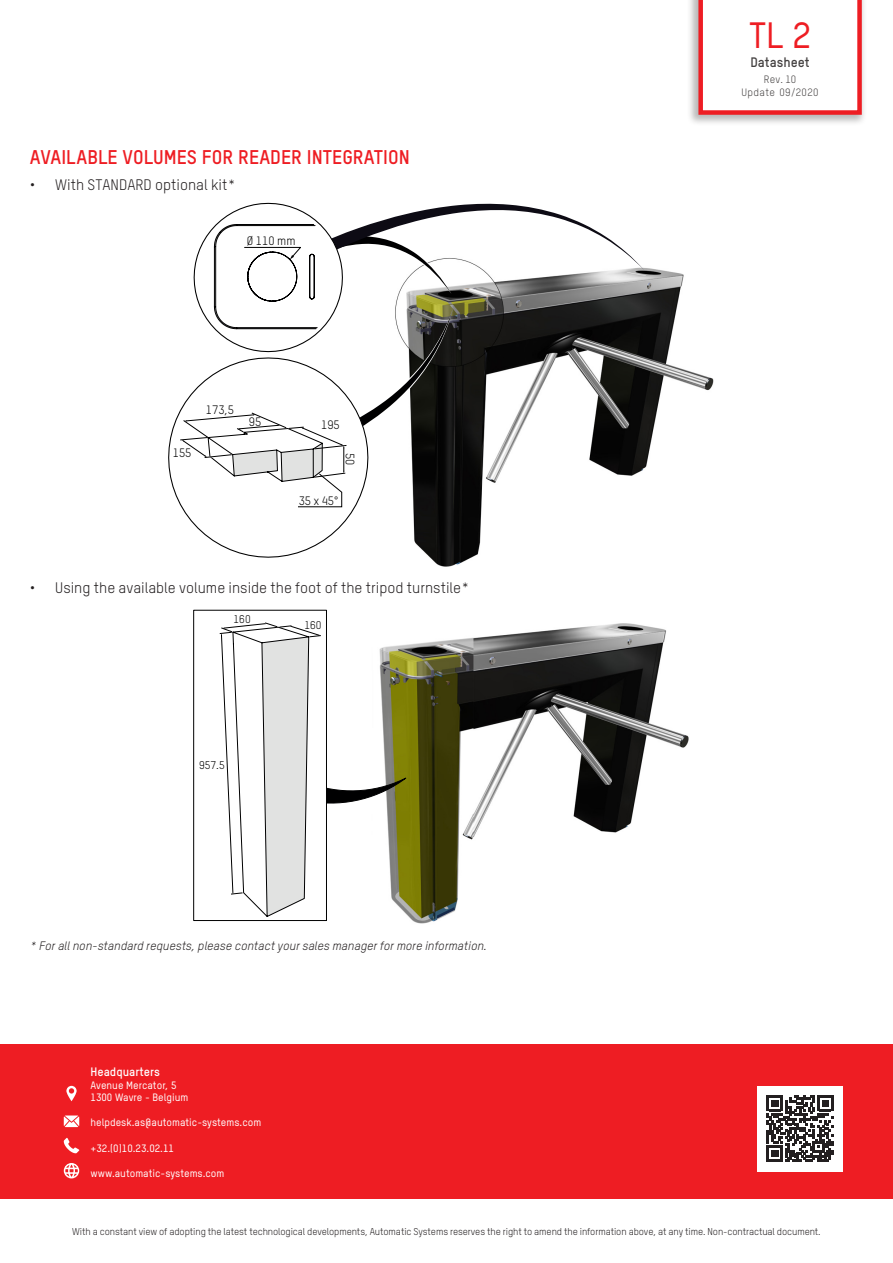
<style>
.page{position:relative;width:893px;height:1263px;background:#fff}
.page>*{position:absolute;margin:0;border:0;box-sizing:border-box;transform-origin:0 0}
.t1{font:500 36px "Oxfam TSTARPRO";color:#ee1d23}
.Titre_1{font:700 19.5px "Oxfam TSTARPRO";color:#ee1d23}
.t2{font:15px "Oxfam TSTARPRO";color:#231f20}
.t3{font:700 13.5px "Oxfam TSTARPRO";color:#444141}
.Info{font:italic 12px "Oxfam TSTARPRO";color:#231f20}
.t4{font:12px "Oxfam TSTARPRO";color:#000001}
.t5{font:700 12px "Oxfam TSTARPRO";color:#fff}
.t6{font:11.1px "Oxfam TSTARPRO";color:#000001}
.t7{font:500 10.5px/12.6px "Oxfam TSTARPRO";color:#fff}
.t8{font:10.5px/13.5px "Oxfam TSTARPRO";letter-spacing:.03em;color:#444141;text-align:center}
.t9{font:9.75px "Oxfam TSTARPRO";letter-spacing:-.01em;color:#231f20}
</style>
<div class="page">
<img style="left:430px;top:268px;width:284px;height:299px">
<svg style="left:168px;top:203px;width:476px;height:355px"></svg>
<img style="left:406px;top:623px;width:283px;height:301px">
<div style="left:193px;top:610px;width:134px;height:311px;border:1px solid #000001"></div>
<svg style="left:220px;top:623px;width:186px;height:293px"></svg>
<div style="left:0;top:1044px;width:893px;height:155px;background:#ee1d23"></div>
<svg style="left:64px;top:1115px;width:15px;height:12px"></svg>
<svg style="left:66px;top:1086px;width:11px;height:15px"></svg>
<svg style="left:64px;top:1138px;width:15px;height:15px"></svg>
<svg style="left:64px;top:1163px;width:15px;height:15px"></svg>
<div style="left:687px;top:0;width:180px;height:126px;background:#444141;opacity:.37"></div>
<svg style="left:698px;top:0;width:164px;height:115px"></svg>
<div style="left:758px;top:1086px;width:85px;height:85px;background:#fff"></div>
<svg style="left:767px;top:1095px;width:66px;height:67px"></svg>
<p class="Titre_1" style="left:30px;top:145px;width:382px">AVAILABLE VOLUMES FOR READER INTEGRATION</p>
<p class="t2" style="left:30px;top:176px;width:208px">• With STANDARD optional kit*</p>
<p class="t4" style="left:247px;top:233px;width:50px">Ø 110 mm</p>
<p class="t4" style="left:173px;top:445px;width:20px">155</p>
<p class="t4" style="left:206px;top:403px;width:30px">173,5</p>
<p class="t4" style="left:249px;top:414px;width:14px">95</p>
<p class="t4" style="left:321px;top:417px;width:20px">195</p>
<p class="t4" style="left:357px;top:453px;width:14px;rotate:90deg">50</p>
<p class="t4" style="left:299px;top:493px;width:41px">35 x 45°</p>
<p class="t2" style="left:30px;top:578px;width:441px">• Using the available volume inside the foot of the tripod turnstile*</p>
<p class="t6" style="left:304px;top:618px;width:19px">160</p>
<p class="t6" style="left:234px;top:613px;width:19px">160</p>
<p class="t6" style="left:199px;top:758px;width:27px">957.5</p>
<p class="Info" style="left:30px;top:939px;width:459px">* For all non-standard requests, please contact your sales manager for more information.</p>
<p class="t5" style="left:91px;top:1064px;width:71px">Headquarters</p>
<p class="t7" style="left:91px;top:1078px;width:99px">Avenue Mercator, 5<br>1300 Wavre - Belgium</p>
<p class="t7" style="left:91px;top:1116px;width:172px">helpdesk.as@automatic-systems.com</p>
<p class="t7" style="left:91px;top:1142px;width:85px">+32.(0)10.23.02.11</p>
<p class="t7" style="left:91px;top:1167px;width:135px">www.automatic-systems.com</p>
<h1 class="t1" style="left:749px;top:14px;width:64px">TL 2</h1>
<h3 class="t3" style="left:750px;top:54px;width:61px">Datasheet</h3>
<p class="t8" style="left:742px;top:72px;width:78px">Rev. 10<br>Update 09/2020</p>
<p class="t9" style="left:72px;top:1225px;width:750px">With a constant view of adopting the latest technological developments, Automatic Systems reserves the right to amend the information above, at any time. Non-contractual document.</p>
</div>
